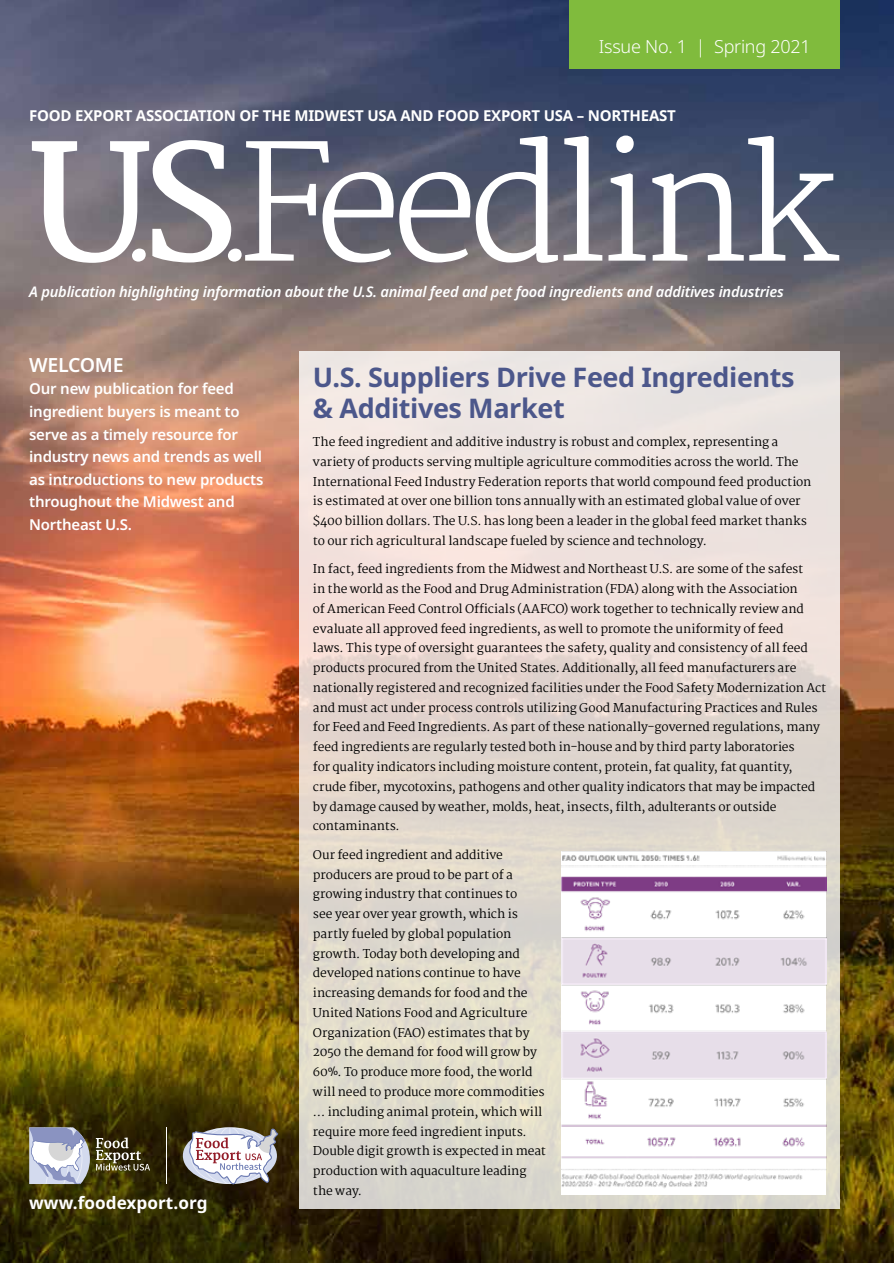
<style>
.page{position:relative;width:894px;height:1263px;background:#fff}
.page>*{position:absolute;margin:0;border:0;box-sizing:border-box;transform-origin:0 0}
.t1{font:300 157.5px "Martel";letter-spacing:-.065em;color:#fff}
.t2{font:700 157.5px "Martel";color:#fff}
.t3{font:700 27px/30.3px "Noto Sans";letter-spacing:-.015em;color:#4c578b}
.t4{font:600 19.5px "Noto Sans";letter-spacing:-.015em;color:#fff}
.t5{font:300 18px "Noto Sans";letter-spacing:-.015em;color:#fff}
.t6{font:700 17.1px "Noto Sans";letter-spacing:.005em;color:#fff}
.t7{font:600 15px/22.5px "Noto Sans";letter-spacing:-.015em;color:#fff}
.t8{font:700 15px "Noto Sans";letter-spacing:-.015em;color:#fff}
.t9{font:italic 600 14.7px "Noto Sans";letter-spacing:-.015em;color:#fff}
.t10{font:12px/19.8px "Martel";letter-spacing:-.005em;color:#000}
.s1{font-weight:700;font-size:82.5px}
.s2{font-weight:700}
</style>
<div class="page">
<img style="left:0;top:0;width:893px;height:1263px">
<div style="left:569px;top:0;width:270px;height:68px;background:#80bb3d"></div>
<svg style="left:0;top:1023px;width:277px;height:240px;background:#4e4103"></svg>
<div style="left:299px;top:351px;width:540px;height:858px;background:linear-gradient(to bottom,#f1e3e1,#d9d5c6)"></div>
<svg style="left:29px;top:1127px;width:61px;height:57px"></svg>
<svg style="left:96px;top:1137px;width:54px;height:33px;background:#615a3f"></svg>
<div style="left:183px;top:1127px;width:94px;height:57px;background:#d3daee;border-radius:50%"></div>
<svg style="left:189px;top:1127px;width:89px;height:57px"></svg>
<hr style="left:166px;top:1127px;width:1px;height:57px;background:#fff">
<img style="left:561px;top:851px;width:265px;height:343px">
<h3 class="t5" style="left:598px;top:34px;width:213px">Issue No. 1 | Spring 2021</h3>
<p class="t8" style="left:29px;top:105px;width:648px">FOOD EXPORT ASSOCIATION OF THE MIDWEST USA AND FOOD EXPORT USA – NORTHEAST</p>
<h1 class="t2" style="left:29px;top:114px;width:124px">U</h1>
<p class="t9" style="left:29px;top:281px;width:755px">A publication highlighting information about the U.S. animal feed and pet food ingredients and additives industries</p>
<h1 class="t1" style="left:124px;top:114px;width:714px"><span class="s1">.</span><span class="s2">S</span><span class="s1">.</span>Feedlink</h1>
<h3 class="t4" style="left:29px;top:351px;width:96px">WELCOME</h3>
<p class="t7" style="left:29px;top:378px;width:236px">Our new publication for feed ingredient buyers is meant to serve as a timely resource for industry news and trends as well as introductions to new products throughout the Midwest and<br>Northeast U.S.</p>
<h3 class="t6" style="left:29px;top:1190px;width:180px">www.foodexport.org</h3>
<h2 class="t3" style="left:313px;top:363px;width:483px">U.S. Suppliers Drive Feed Ingredients &amp; Additives Market</h2>
<p class="t10" style="left:313px;top:432px;width:500px">The feed ingredient and additive industry is robust and complex, representing a variety of products serving multiple agriculture commodities across the world. The International Feed Industry Federation reports that world compound feed production is estimated at over one billion tons annually with an estimated global value of over $400 billion dollars. The U.S. has long been a leader in the global feed market thanks to our rich agricultural landscape fueled by science and technology.</p>
<p class="t10" style="left:313px;top:559px;width:514px">In fact, feed ingredients from the Midwest and Northeast U.S. are some of the safest<br>in the world as the Food and Drug Administration (FDA) along with the Association<br>of American Feed Control Officials (AAFCO) work together to technically review and evaluate all approved feed ingredients, as well to promote the uniformity of feed<br>laws. This type of oversight guarantees the safety, quality and consistency of all feed products procured from the United States. Additionally, all feed manufacturers are nationally registered and recognized facilities under the Food Safety Modernization Act and must act under process controls utilizing Good Manufacturing Practices and Rules for Feed and Feed Ingredients. As part of these nationally-governed regulations, many feed ingredients are regularly tested both in-house and by third party laboratories<br>for quality indicators including moisture content, protein, fat quality, fat quantity, crude fiber, mycotoxins, pathogens and other quality indicators that may be impacted by damage caused by weather, molds, heat, insects, filth, adulterants or outside contaminants.</p>
<p class="t10" style="left:313px;top:844px;width:234px">Our feed ingredient and additive producers are proud to be part of a growing industry that continues to<br>see year over year growth, which is partly fueled by global population growth. Today both developing and developed nations continue to have increasing demands for food and the United Nations Food and Agriculture Organization (FAO) estimates that by 2050 the demand for food will grow by 60%. To produce more food, the world will need to produce more commodities … including animal protein, which will require more feed ingredient inputs.<br>Double digit growth is expected in meat production with aquaculture leading the way.</p>
</div>
